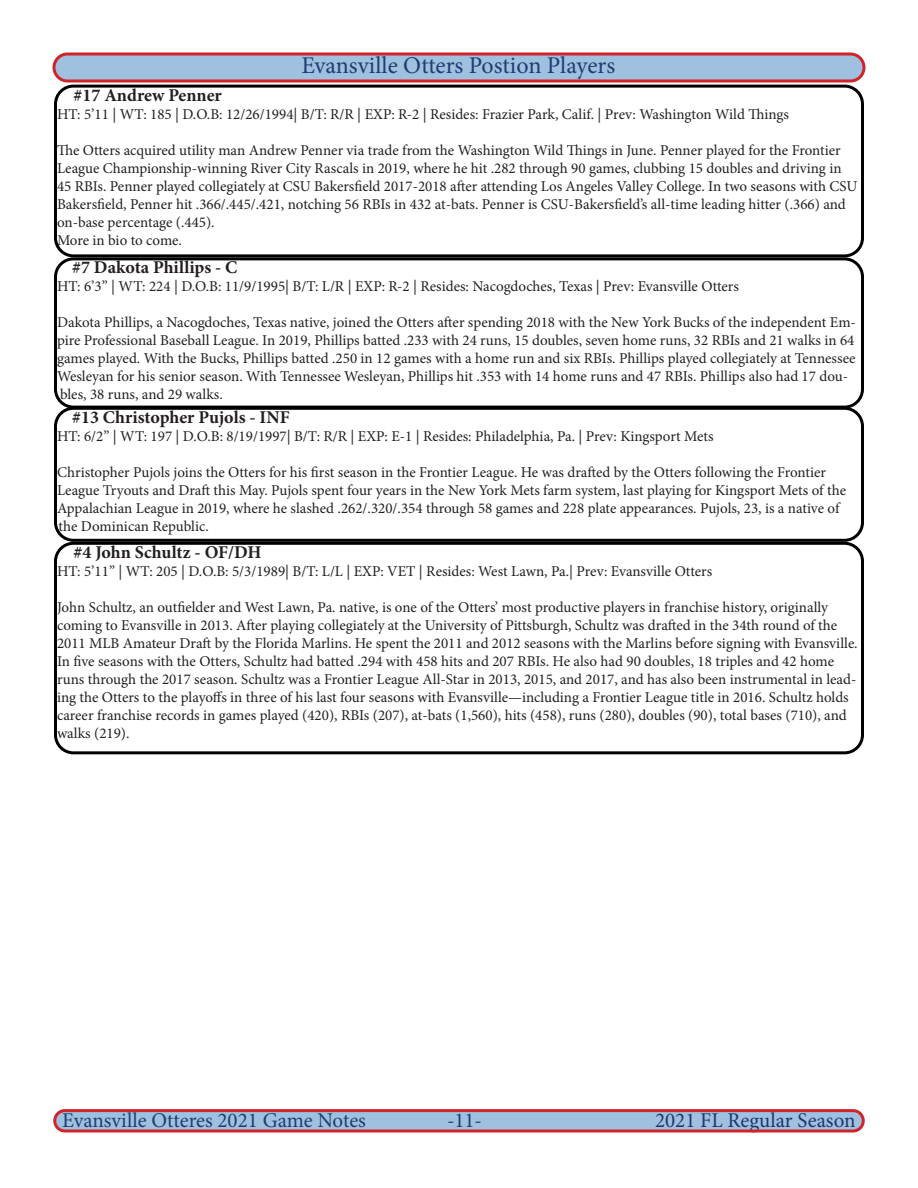
<style>
.page{position:relative;width:918px;height:1188px;background:#fff}
.page>*{position:absolute;margin:0;border:0;box-sizing:border-box;transform-origin:0 0}
.t1{font:24px "Minion Pro";letter-spacing:-.005em;color:#1e3e71}
.t2{font:21px "Minion Pro";color:#1e3e71}
.t3{font:21px "Minion Pro";color:#20366c}
.t4{font:700 18px "Minion Pro";color:#231f20}
.t5{font:15px/18px "Minion Pro";color:#231f20}
</style>
<div class="page">
<div style="left:54px;top:54px;width:810px;height:27px;background:#9fc0de;border-radius:14px"></div>
<div style="left:52px;top:52px;width:814px;height:30px;border:3px solid #d1232a;border-radius:14px"></div>
<div style="left:55px;top:1111px;width:808px;height:20px;background:#9fc0de;border-radius:10px"></div>
<div style="left:53px;top:1109px;width:812px;height:24px;border:3px solid #d1232a;border-radius:10px"></div>
<div style="left:54px;top:542px;width:810px;height:212px;border:3px solid #000;border-radius:18px"></div>
<div style="left:54px;top:407px;width:810px;height:135px;border:3px solid #000;border-radius:18px"></div>
<div style="left:54px;top:257px;width:810px;height:152px;border:3px solid #000;border-radius:18px"></div>
<div style="left:54px;top:85px;width:810px;height:172px;border:3px solid #000;border-radius:18px"></div>
<p class="t1" style="left:301px;top:49px;width:315px">Evansville Otters Postion Players</p>
<p class="t4" style="left:74px;top:82px;width:150px">#17 Andrew Penner</p>
<p class="t5" style="left:57px;top:105px;width:734px">HT: 5’11 | WT: 185 | D.O.B: 12/26/1994| B/T: R/R | EXP: R-2 | Resides: Frazier Park, Calif. | Prev: Washington Wild Things</p>
<p class="t5" style="left:57px;top:141px;width:802px">The Otters acquired utility man Andrew Penner via trade from the Washington Wild Things in June. Penner played for the Frontier League Championship-winning River City Rascals in 2019, where he hit .282 through 90 games, clubbing 15 doubles and driving in 45 RBIs. Penner played collegiately at CSU Bakersfield 2017-2018 after attending Los Angeles Valley College. In two seasons with CSU Bakersfield, Penner hit .366/.445/.421, notching 56 RBIs in 432 at-bats. Penner is CSU-Bakersfield’s all-time leading hitter (.366) and on-base percentage (.445).</p>
<p class="t5" style="left:57px;top:231px;width:127px">More in bio to come.</p>
<p class="t4" style="left:72px;top:255px;width:167px">#7 Dakota Phillips - C</p>
<p class="t5" style="left:57px;top:278px;width:683px">HT: 6’3” | WT: 224 | D.O.B: 11/9/1995| B/T: L/R | EXP: R-2 | Resides: Nacogdoches, Texas | Prev: Evansville Otters</p>
<p class="t5" style="left:57px;top:314px;width:800px">Dakota Phillips, a Nacogdoches, Texas native, joined the Otters after spending 2018 with the New York Bucks of the independent Em&shy;pire Professional Baseball League. In 2019, Phillips batted .233 with 24 runs, 15 doubles, seven home runs, 32 RBIs and 21 walks in 64 games played. With the Bucks, Phillips batted .250 in 12 games with a home run and six RBIs. Phillips played collegiately at Tennessee Wesleyan for his senior season. With Tennessee Wesleyan, Phillips hit .353 with 14 home runs and 47 RBIs. Phillips also had 17 dou&shy;bles, 38 runs, and 29 walks.</p>
<p class="t4" style="left:72px;top:404px;width:219px">#13 Christopher Pujols - INF</p>
<p class="t5" style="left:57px;top:427px;width:658px">HT: 6/2” | WT: 197 | D.O.B: 8/19/1997| B/T: R/R | EXP: E-1 | Resides: Philadelphia, Pa. | Prev: Kingsport Mets</p>
<p class="t5" style="left:57px;top:463px;width:791px">Christopher Pujols joins the Otters for his first season in the Frontier League. He was drafted by the Otters following the Frontier League Tryouts and Draft this May. Pujols spent four years in the New York Mets farm system, last playing for Kingsport Mets of the Appalachian League in 2019, where he slashed .262/.320/.354 through 58 games and 228 plate appearances. Pujols, 23, is a native of the Dominican Republic.</p>
<p class="t4" style="left:74px;top:539px;width:190px">#4 John Schultz - OF/DH</p>
<p class="t5" style="left:57px;top:562px;width:657px">HT: 5’11” | WT: 205 | D.O.B: 5/3/1989| B/T: L/L | EXP: VET | Resides: West Lawn, Pa.| Prev: Evansville Otters</p>
<p class="t5" style="left:57px;top:598px;width:802px">John Schultz, an outfielder and West Lawn, Pa. native, is one of the Otters’ most productive players in franchise history, originally coming to Evansville in 2013. After playing collegiately at the University of Pittsburgh, Schultz was drafted in the 34th round of the 2011 MLB Amateur Draft by the Florida Marlins. He spent the 2011 and 2012 seasons with the Marlins before signing with Evansville.<br>In five seasons with the Otters, Schultz had batted .294 with 458 hits and 207 RBIs. He also had 90 doubles, 18 triples and 42 home runs through the 2017 season. Schultz was a Frontier League All-Star in 2013, 2015, and 2017, and has also been instrumental in lead&shy;ing the Otters to the playoffs in three of his last four seasons with Evansville—including a Frontier League title in 2016. Schultz holds career franchise records in games played (420), RBIs (207), at-bats (1,560), hits (458), runs (280), doubles (90), total bases (710), and walks (219).</p>
<p class="t2" style="left:62px;top:1107px;width:305px">Evansville Otteres 2021 Game Notes</p>
<p class="t2" style="left:447px;top:1107px;width:37px">-11-</p>
<p class="t3" style="left:655px;top:1107px;width:202px">2021 FL Regular Season</p>
</div>
